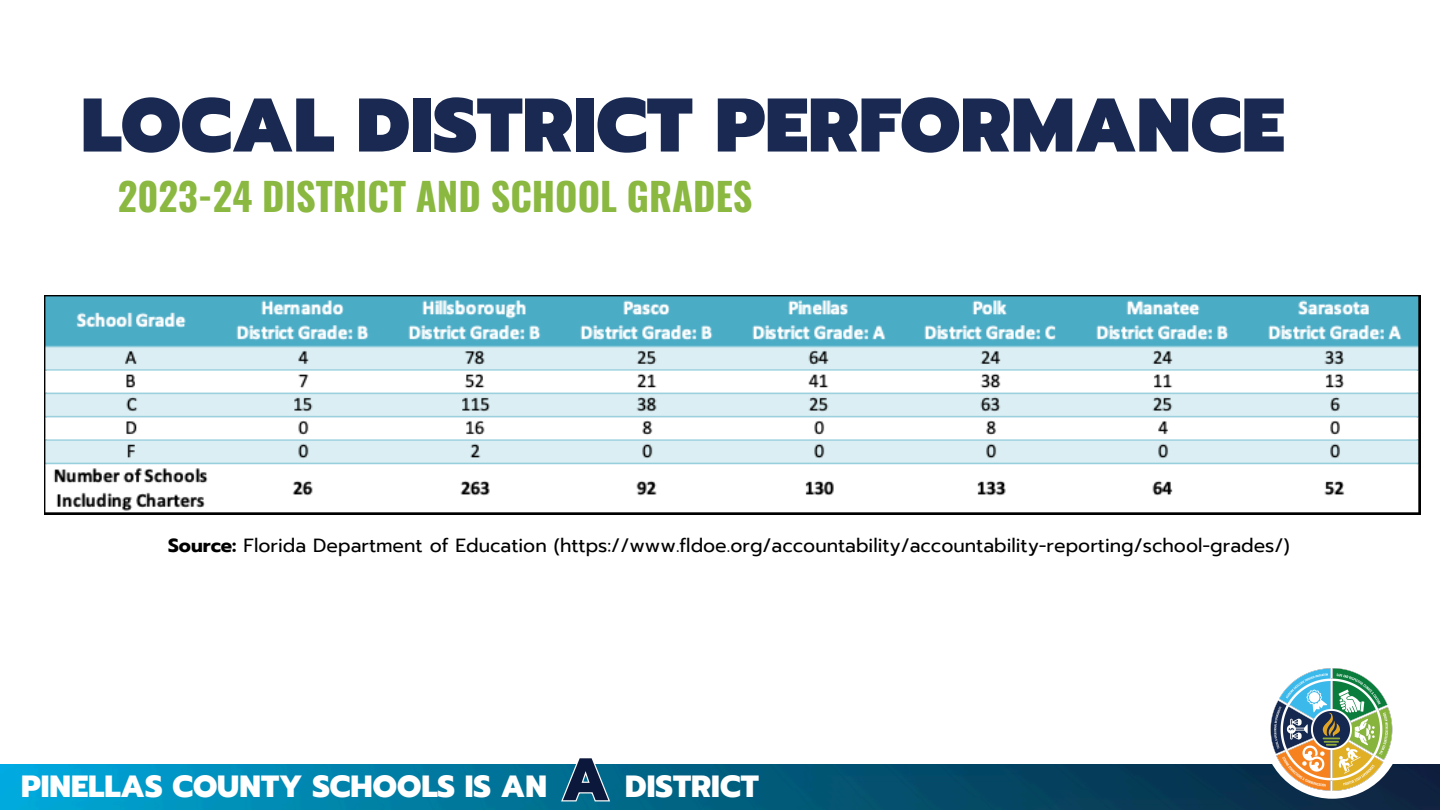
<style>
.page{position:relative;width:1440px;height:810px;background:#fff}
.page>*{position:absolute;margin:0;border:0;box-sizing:border-box;transform-origin:0 0}
.t1{font:900 75.9px "Prompt";color:#192952}
.t2{font:700 38.3px "Oswald";color:#8ab840}
.t3{font:800 30.6px "Prompt";color:#fff}
.t4{font:19px "Prompt";color:#000}
.s1{font-weight:700}
.s2{font-size:60px;color:rgb(0 0 0/0)}
</style>
<div class="page">
<img style="left:0;top:764px;width:1440px;height:46px">
<div style="left:1263px;top:659px;width:139px;height:140px;background:#fff;border-radius:50%"></div>
<svg style="left:559px;top:764px;width:53px;height:39px;background:#3187a3"></svg>
<img style="left:1266px;top:668px;width:132px;height:127px">
<img style="left:44px;top:295px;width:1377px;height:220px">
<p class="t1" style="left:81px;top:69px;width:1205px">LOCAL DISTRICT PERFORMANCE</p>
<p class="t2" style="left:118px;top:166px;width:636px">2023-24 DISTRICT AND SCHOOL GRADES</p>
<p class="t4" style="left:168px;top:531px;width:1123px"><span class="s1">Source:</span> Florida Department of Education (https://www.fldoe.org/accountability/accountability-reporting/school-grades/)</p>
<h1 class="t3" style="left:21px;top:764px;width:739px">PINELLAS COUNTY SCHOOLS IS AN <span class="s2">A</span> DISTRICT</h1>
</div>
